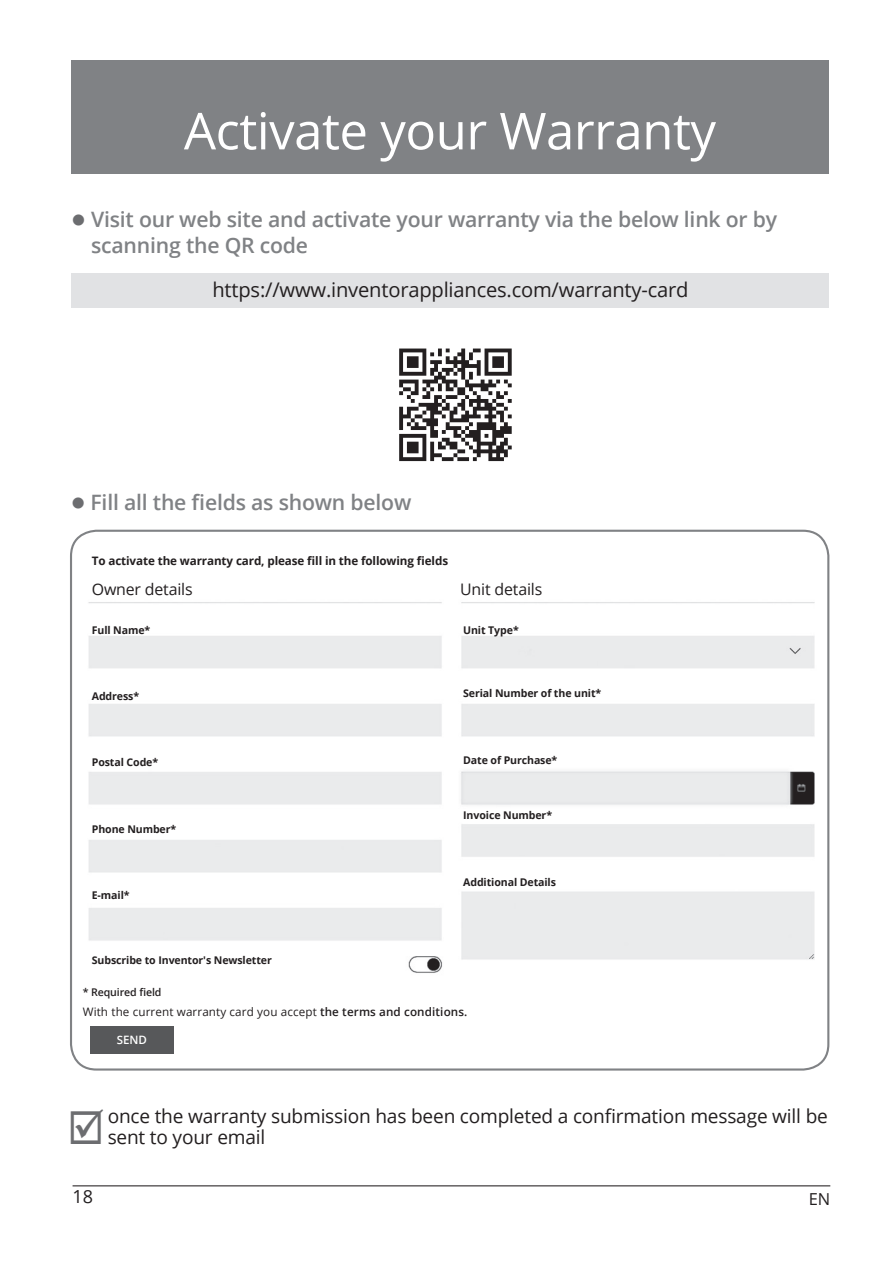
<style>
.page{position:relative;width:893px;height:1263px;background:#fff}
.page>*{position:absolute;margin:0;border:0;box-sizing:border-box;transform-origin:0 0}
.t1{font:50.85px "Open Sans";letter-spacing:-.01em;color:#fff}
.t2{font:600 21.15px/25.5px "Open Sans";letter-spacing:-.01em;color:#808285}
.t3{font:20.1px "Open Sans";letter-spacing:-.01em;color:#231f20}
.t4{font:19.05px/21.1px "Open Sans";letter-spacing:-.01em;color:#231f20}
.t5{font:18px "Open Sans";color:#231f20}
.t6{font:16.5px "Open Sans";color:#231f20}
.t7{font:15.9px "Open Sans";letter-spacing:-.01em;color:#231f20}
.t8{font:11.7px "Open Sans";letter-spacing:.01em;color:#231f20}
.t9{font:700 11.7px "Open Sans";letter-spacing:-.01em;color:#231f20}
.t10{font:600 11.55px "Open Sans";color:#fff}
.t11{font:700 10.65px "Open Sans";letter-spacing:-.01em;color:#231f20}
.t12{font:600 10.65px "Open Sans";letter-spacing:-.01em;color:#231f20}
.s1{color:#6c6d70}
.s2{font-weight:600}
</style>
<div class="page">
<hr style="left:73px;top:1185px;width:757px;height:1px;background:#231f20">
<img style="left:71px;top:531px;width:757px;height:442px">
<div style="left:71px;top:273px;width:758px;height:35px;background:#e1e2e4"></div>
<div style="left:71px;top:60px;width:758px;height:113px;background:#808285"></div>
<div style="left:90px;top:1026px;width:84px;height:27px;background:#57585a"></div>
<svg style="left:399px;top:348px;width:113px;height:113px"></svg>
<h1 class="t1" style="left:184px;top:96px;width:534px">Activate your Warranty</h1>
<h2 class="t2" style="left:91px;top:207px;width:688px;text-indent:-20px"><span class="s1">●</span> Visit our web site and activate your warranty via the below link or by scanning the QR code</h2>
<h3 class="t3" style="left:212px;top:276px;width:477px">https://www.inventorappliances.com/warranty-card</h3>
<h2 class="t2" style="left:71px;top:489px;width:342px"><span class="s1">●</span> Fill all the fields as shown below</h2>
<p class="t9" style="left:92px;top:552px;width:358px">To activate the warranty card, please fill in the following fields</p>
<h3 class="t7" style="left:92px;top:578px;width:102px">Owner details</h3>
<h3 class="t7" style="left:460px;top:578px;width:84px">Unit details</h3>
<p class="t11" style="left:92px;top:622px;width:60px">Full Name*</p>
<p class="t11" style="left:92px;top:688px;width:49px">Address*</p>
<p class="t11" style="left:92px;top:755px;width:68px">Postal Code*</p>
<p class="t11" style="left:92px;top:821px;width:86px">Phone Number*</p>
<p class="t11" style="left:92px;top:887px;width:39px">E-mail*</p>
<p class="t11" style="left:92px;top:953px;width:182px">Subscribe to Inventor's Newsletter</p>
<p class="t11" style="left:463px;top:622px;width:57px">Unit Type*</p>
<p class="t11" style="left:463px;top:686px;width:140px">Serial Number of the unit*</p>
<p class="t11" style="left:463px;top:752px;width:96px">Date of Purchase*</p>
<p class="t11" style="left:463px;top:808px;width:90px">Invoice Number*</p>
<p class="t11" style="left:463px;top:874px;width:94px">Additional Details</p>
<p class="t12" style="left:83px;top:984px;width:80px">* Required field</p>
<p class="t8" style="left:83px;top:1004px;width:386px">With the current warranty card you accept <span class="s2">the terms and conditions.</span></p>
<p class="t10" style="left:117px;top:1032px;width:31px">SEND</p>
<h3 class="t4" style="left:108px;top:1104px;width:722px">once the warranty submission has been completed a confirmation message will be sent to your email</h3>
<h3 class="t5" style="left:73px;top:1184px;width:22px">18</h3>
<h3 class="t6" style="left:809px;top:1187px;width:23px">EN</h3>
</div>
